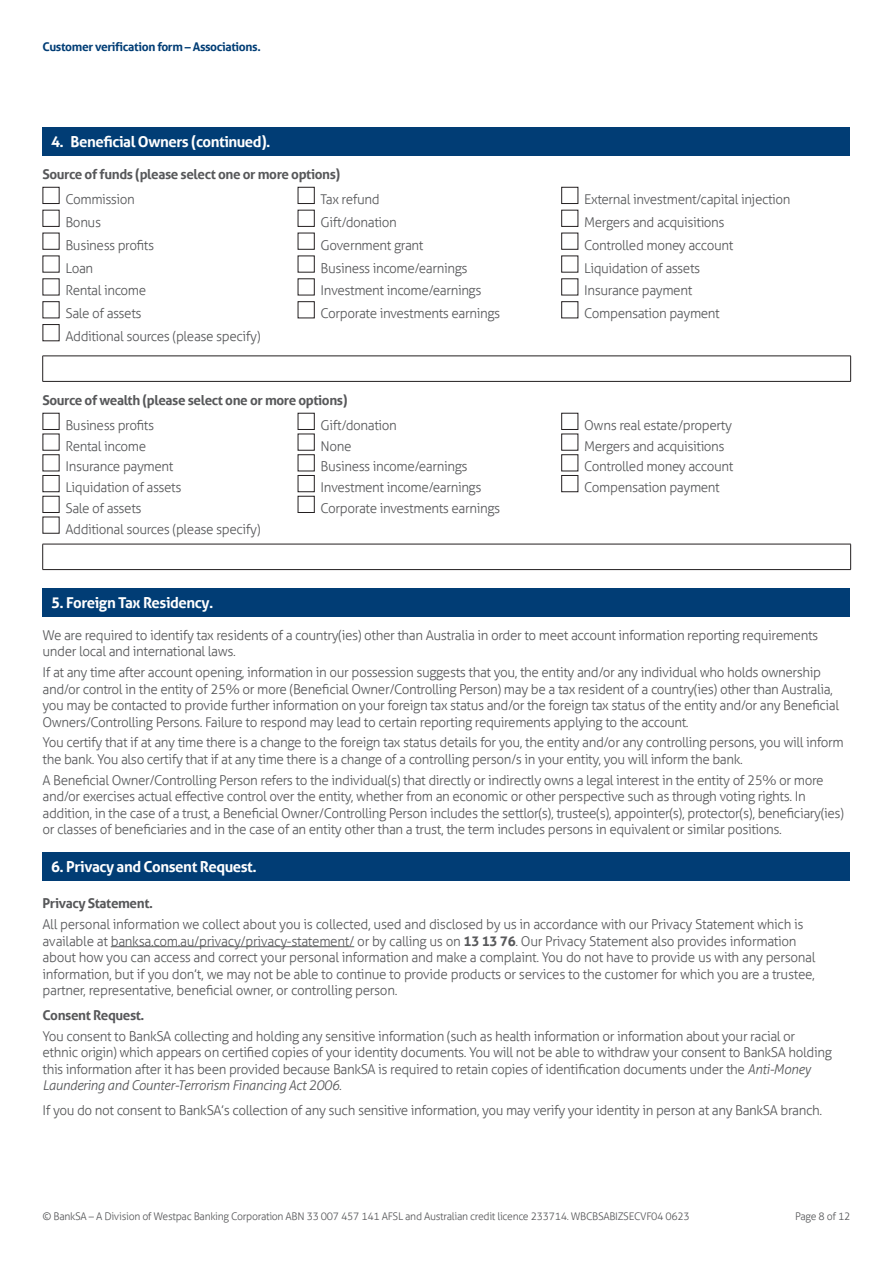
<style>
.page{position:relative;width:893px;height:1263px;background:#fff}
.page>*{position:absolute;margin:0;border:0;box-sizing:border-box;transform-origin:0 0}
.t1{font:700 15px "Aller";letter-spacing:-.03em;color:#fff}
.t2{font:300 13.5px/16.5px "Aller";letter-spacing:-.03em;color:#57585a}
.t3{font:700 13.5px "Aller";letter-spacing:-.03em;color:#57585a}
.t4{font:700 12px "Aller";letter-spacing:-.03em;color:#013d75}
.t5{font:300 10.5px "Aller";letter-spacing:-.03em;color:#57585a}
.s1{font-weight:700}
.s2{font-style:italic}
</style>
<div class="page">
<hr style="left:111px;top:946px;width:243px;height:1px;background:#57585a">
<div style="left:43px;top:128px;width:807px;height:28px;background:#013d75"></div>
<div style="left:43px;top:187px;width:17px;height:17px;border:1px solid #231f20"></div>
<div style="left:298px;top:187px;width:17px;height:17px;border:1px solid #231f20"></div>
<div style="left:561px;top:187px;width:17px;height:17px;border:1px solid #231f20"></div>
<div style="left:298px;top:210px;width:17px;height:17px;border:1px solid #231f20"></div>
<div style="left:561px;top:210px;width:17px;height:17px;border:1px solid #231f20"></div>
<div style="left:298px;top:233px;width:17px;height:17px;border:1px solid #231f20"></div>
<div style="left:561px;top:233px;width:17px;height:17px;border:1px solid #231f20"></div>
<div style="left:298px;top:301px;width:17px;height:17px;border:1px solid #231f20"></div>
<div style="left:561px;top:301px;width:17px;height:17px;border:1px solid #231f20"></div>
<hr style="left:43px;top:356px;width:808px;height:1px;background:#231f20">
<svg style="left:42px;top:356px;width:1px;height:25px"></svg>
<svg style="left:850px;top:356px;width:1px;height:25px"></svg>
<hr style="left:43px;top:381px;width:808px;height:1px;background:#231f20">
<div style="left:298px;top:413px;width:17px;height:17px;border:1px solid #231f20"></div>
<div style="left:561px;top:413px;width:17px;height:17px;border:1px solid #231f20"></div>
<div style="left:298px;top:434px;width:17px;height:17px;border:1px solid #231f20"></div>
<div style="left:561px;top:434px;width:17px;height:17px;border:1px solid #231f20"></div>
<div style="left:298px;top:454px;width:17px;height:17px;border:1px solid #231f20"></div>
<div style="left:561px;top:454px;width:17px;height:17px;border:1px solid #231f20"></div>
<div style="left:43px;top:475px;width:17px;height:17px;border:1px solid #231f20"></div>
<div style="left:298px;top:475px;width:17px;height:17px;border:1px solid #231f20"></div>
<div style="left:561px;top:475px;width:17px;height:17px;border:1px solid #231f20"></div>
<div style="left:43px;top:496px;width:17px;height:17px;border:1px solid #231f20"></div>
<div style="left:298px;top:496px;width:17px;height:17px;border:1px solid #231f20"></div>
<hr style="left:43px;top:544px;width:808px;height:1px;background:#231f20">
<svg style="left:42px;top:544px;width:1px;height:25px"></svg>
<svg style="left:850px;top:544px;width:1px;height:25px"></svg>
<hr style="left:43px;top:569px;width:808px;height:1px;background:#231f20">
<div style="left:43px;top:588px;width:807px;height:29px;background:#013d75"></div>
<div style="left:43px;top:853px;width:807px;height:28px;background:#013d75"></div>
<p class="t4" style="left:43px;top:40px;width:220px">Customer verification form – Associations.</p>
<p class="t1" style="left:51px;top:133px;width:221px">4. Beneficial Owners (continued).</p>
<p class="t3" style="left:43px;top:166px;width:299px">Source of funds (please select one or more options)</p>
<p class="t2" style="left:65px;top:191px;width:71px">Commission</p>
<p class="t2" style="left:321px;top:191px;width:60px">Tax refund</p>
<p class="t2" style="left:584px;top:191px;width:208px">External investment/capital injection</p>
<p class="t2" style="left:65px;top:214px;width:37px">Bonus</p>
<p class="t2" style="left:321px;top:214px;width:78px">Gift/donation</p>
<p class="t2" style="left:584px;top:214px;width:142px">Mergers and acquisitions</p>
<p class="t2" style="left:65px;top:237px;width:90px">Business profits</p>
<p class="t2" style="left:321px;top:237px;width:104px">Government grant</p>
<p class="t2" style="left:584px;top:237px;width:151px">Controlled money account</p>
<p class="t2" style="left:65px;top:260px;width:29px">Loan</p>
<p class="t2" style="left:321px;top:260px;width:149px">Business income/earnings</p>
<p class="t2" style="left:584px;top:260px;width:118px">Liquidation of assets</p>
<p class="t2" style="left:65px;top:282px;width:82px">Rental income</p>
<p class="t2" style="left:321px;top:282px;width:162px">Investment income/earnings</p>
<p class="t2" style="left:584px;top:282px;width:109px">Insurance payment</p>
<p class="t2" style="left:65px;top:305px;width:78px">Sale of assets</p>
<p class="t2" style="left:321px;top:305px;width:181px">Corporate investments earnings</p>
<p class="t2" style="left:584px;top:305px;width:137px">Compensation payment</p>
<p class="t2" style="left:65px;top:328px;width:197px">Additional sources (please specify)</p>
<p class="t3" style="left:43px;top:392px;width:307px">Source of wealth (please select one or more options)</p>
<p class="t2" style="left:65px;top:417px;width:90px">Business profits</p>
<p class="t2" style="left:321px;top:417px;width:78px">Gift/donation</p>
<p class="t2" style="left:584px;top:417px;width:149px">Owns real estate/property</p>
<p class="t2" style="left:65px;top:438px;width:82px">Rental income</p>
<p class="t2" style="left:321px;top:438px;width:33px">None</p>
<p class="t2" style="left:584px;top:438px;width:142px">Mergers and acquisitions</p>
<p class="t2" style="left:65px;top:458px;width:109px">Insurance payment</p>
<p class="t2" style="left:321px;top:458px;width:149px">Business income/earnings</p>
<p class="t2" style="left:584px;top:458px;width:151px">Controlled money account</p>
<p class="t2" style="left:65px;top:479px;width:118px">Liquidation of assets</p>
<p class="t2" style="left:321px;top:479px;width:162px">Investment income/earnings</p>
<p class="t2" style="left:584px;top:479px;width:137px">Compensation payment</p>
<p class="t2" style="left:65px;top:500px;width:78px">Sale of assets</p>
<p class="t2" style="left:321px;top:500px;width:181px">Corporate investments earnings</p>
<p class="t2" style="left:65px;top:521px;width:197px">Additional sources (please specify)</p>
<p class="t1" style="left:51px;top:593px;width:164px">5. Foreign Tax Residency.</p>
<p class="t2" style="left:43px;top:627px;width:777px">We are required to identify tax residents of a country(ies) other than Australia in order to meet account information reporting requirements under local and international laws.</p>
<p class="t2" style="left:43px;top:664px;width:798px">If at any time after account opening, information in our possession suggests that you, the entity and/or any individual who holds ownership and/or control in the entity of 25% or more (Beneficial Owner/Controlling Person) may be a tax resident of a country(ies) other than Australia, you may be contacted to provide further information on your foreign tax status and/or the foreign tax status of the entity and/or any Beneficial Owners/Controlling Persons. Failure to respond may lead to certain reporting requirements applying to the account.</p>
<p class="t2" style="left:43px;top:734px;width:803px">You certify that if at any time there is a change to the foreign tax status details for you, the entity and/or any controlling persons, you will inform the bank. You also certify that if at any time there is a change of a controlling person/s in your entity, you will inform the bank.</p>
<p class="t2" style="left:43px;top:771px;width:803px">A Beneficial Owner/Controlling Person refers to the individual(s) that directly or indirectly owns a legal interest in the entity of 25% or more and/or exercises actual effective control over the entity, whether from an economic or other perspective such as through voting rights. In addition, in the case of a trust, a Beneficial Owner/Controlling Person includes the settlor(s), trustee(s), appointer(s), protector(s), beneficiary(ies) or classes of beneficiaries and in the case of an entity other than a trust, the term includes persons in equivalent or similar positions.</p>
<p class="t1" style="left:51px;top:858px;width:207px">6. Privacy and Consent Request.</p>
<p class="t3" style="left:43px;top:895px;width:112px">Privacy Statement.</p>
<p class="t2" style="left:43px;top:916px;width:775px">All personal information we collect about you is collected, used and disclosed by us in accordance with our Privacy Statement which is available at banksa.com.au/privacy/privacy-statement/ or by calling us on <span class="s1">13 13 76</span>. Our Privacy Statement also provides information about how you can access and correct your personal information and make a complaint. You do not have to provide us with any personal information, but if you don’t, we may not be able to continue to provide products or services to the customer for which you are a trustee, partner, representative, beneficial owner, or controlling person.</p>
<p class="t3" style="left:43px;top:1007px;width:103px">Consent Request.</p>
<p class="t2" style="left:43px;top:1028px;width:791px">You consent to BankSA collecting and holding any sensitive information (such as health information or information about your racial or ethnic origin) which appears on certified copies of your identity documents. You will not be able to withdraw your consent to BankSA holding this information after it has been provided because BankSA is required to retain copies of identification documents under the <span class="s2">Anti-Money Laundering and Counter-Terrorism Financing Act 2006</span>.</p>
<p class="t2" style="left:43px;top:1102px;width:781px">If you do not consent to BankSA’s collection of any such sensitive information, you may verify your identity in person at any BankSA branch.</p>
<p class="t5" style="left:43px;top:1210px;width:649px">© BankSA – A Division of Westpac Banking Corporation ABN 33 007 457 141 AFSL and Australian credit licence 233714. WBCBSABIZSECVF04 0623</p>
<p class="t5" style="left:795px;top:1210px;width:57px">Page 8 of 12</p>
</div>
